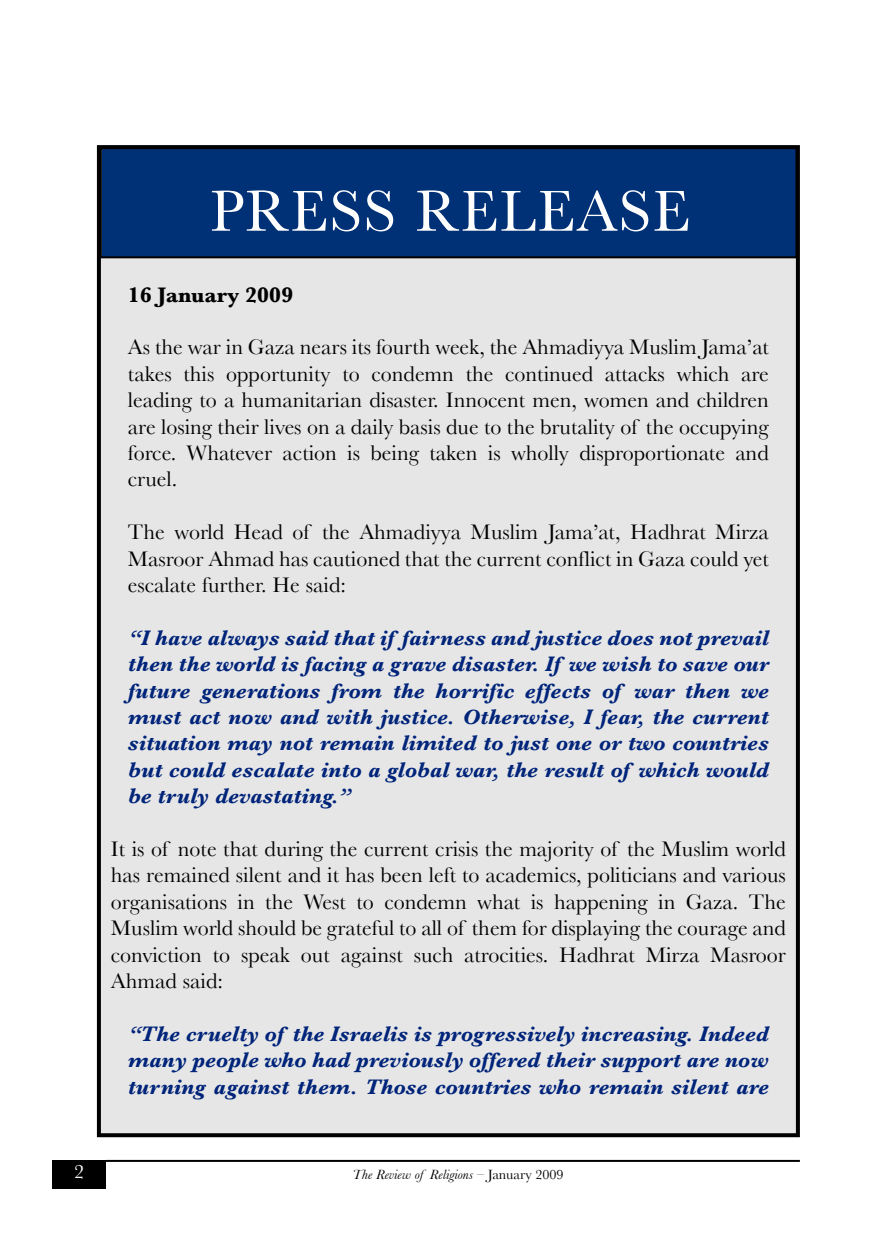
<style>
.page{position:relative;width:882px;height:1260px;background:#fff}
.page>*{position:absolute;margin:0;border:0;box-sizing:border-box;transform-origin:0 0}
.t1{font:60px "Baskerville";letter-spacing:.025em;color:#fff}
.t2{font:22px/26.4px "Baskerville";color:#000;text-align:justify}
.t3{font:italic 700 22px/26.4px "Baskerville";color:#00247a;text-align:justify}
.t4{font:700 22px "Baskerville";color:#000}
.t5{font:20px "Baskerville";color:#fff}
.t6{font:italic 14px "Baskerville";color:#000}
.s1{font-style:normal}
</style>
<div class="page">
<div style="left:101px;top:149px;width:695px;height:984px;background:#e6e6e6"></div>
<div style="left:97px;top:145px;width:703px;height:992px;border:4px solid #000"></div>
<div style="left:52px;top:1160px;width:54px;height:28px;background:#000"></div>
<hr style="left:106px;top:1160px;width:694px;height:2px;background:#000">
<div style="left:102px;top:149px;width:694px;height:107px;background:#003075"></div>
<div style="left:100px;top:147px;width:698px;height:111px;border:2px solid #000"></div>
<h1 class="t1" style="left:210px;top:177px;width:482px">PRESS RELEASE</h1>
<p class="t4" style="left:128px;top:282px;width:167px">16 January 2009</p>
<p class="t2" style="left:128px;top:334px;width:642px">As the war in Gaza nears its fourth week, the Ahmadiyya Muslim Jama’at takes this opportunity to condemn the continued attacks which are leading to a humanitarian disaster. Innocent men, women and children are losing their lives on a daily basis due to the brutality of the occupying force. Whatever action is being taken is wholly disproportionate and cruel.</p>
<p class="t2" style="left:128px;top:519px;width:643px">The world Head of the Ahmadiyya Muslim Jama’at, Hadhrat Mirza Masroor Ahmad has cautioned that the current conflict in Gaza could yet escalate further. He said:</p>
<p class="t3" style="left:128px;top:625px;width:643px">“I have always said that if fairness and justice does not prevail then the world is facing a grave disaster. If we wish to save our future generations from the horrific effects of war then we must act now and with justice. Otherwise, I fear, the current situation may not remain limited to just one or two countries but could escalate into a global war, the result of which would be truly devastating.”</p>
<p class="t2" style="left:111px;top:836px;width:677px">It is of note that during the current crisis the majority of the Muslim world has remained silent and it has been left to academics, politicians and various organisations in the West to condemn what is happening in Gaza. The Muslim world should be grateful to all of them for displaying the courage and conviction to speak out against such atrocities. Hadhrat Mirza Masroor Ahmad said:</p>
<p class="t3" style="left:128px;top:1021px;width:643px">“The cruelty of the Israelis is progressively increasing. Indeed many people who had previously offered their support are now turning against them. Those countries who remain silent are</p>
<p class="t5" style="left:74px;top:1160px;width:11px">2</p>
<p class="t6" style="left:352px;top:1167px;width:213px">The Review of Religions <span class="s1">– January 2009</span></p>
</div>
